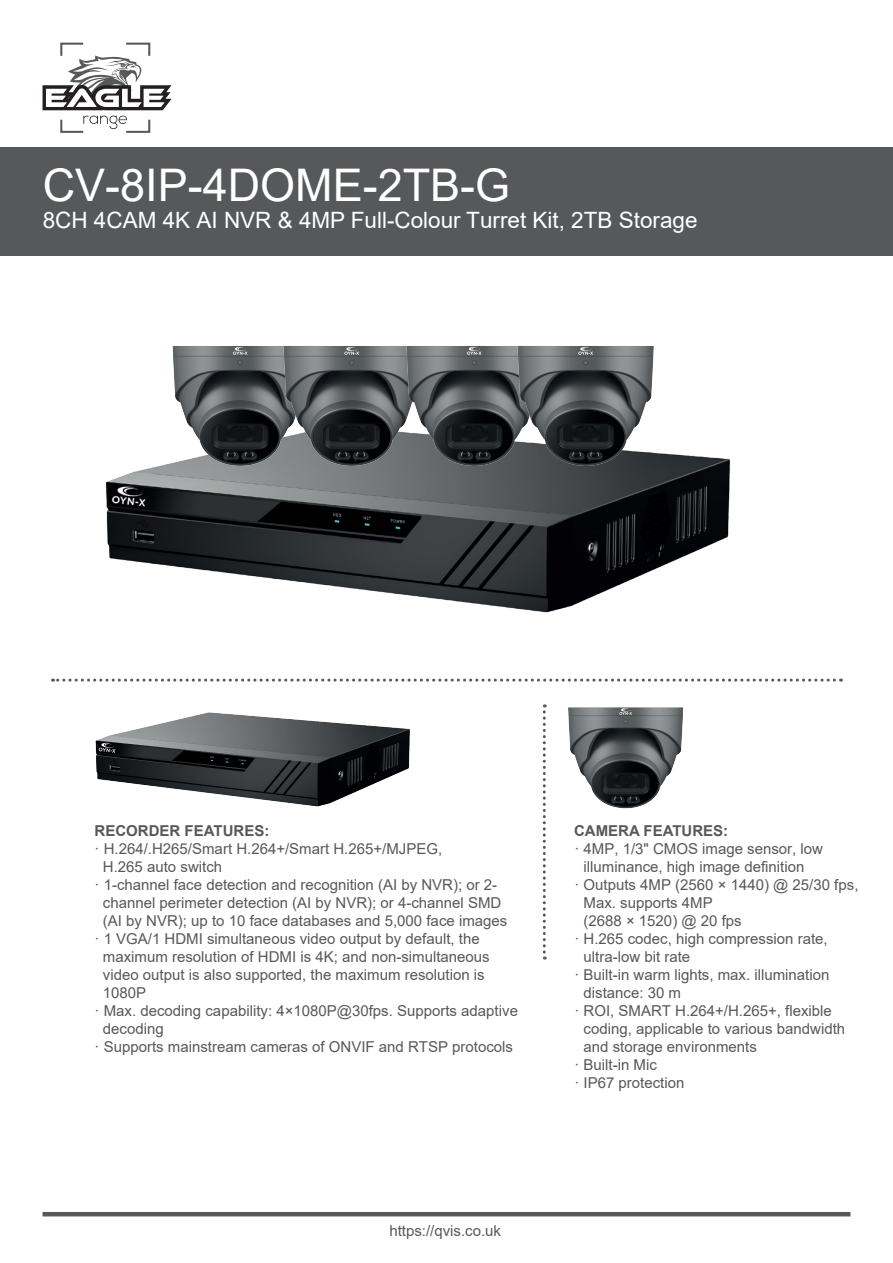
<style>
.page{position:relative;width:893px;height:1263px;background:#fff}
.page>*{position:absolute;margin:0;border:0;box-sizing:border-box;transform-origin:0 0}
.t1{font:45px "Arial";color:#fff}
.t2{font:22.5px "Arial";color:#fff}
.t3{font:15px "Arial";color:#57585a}
.t4{font:15px "Arial";color:#57585a}
.t5{font:700 15px "Arial";color:#57585a}
.s1{font-style:inherit}
</style>
<div class="page">
<div style="left:0;top:147px;width:893px;height:108px;background:#57585a"></div>
<hr style="left:43px;top:1212px;width:807px;height:4px;background:#57585a">
<svg style="left:43px;top:43px;width:129px;height:90px"></svg>
<svg style="left:543px;top:704px;width:3px;height:255px"></svg>
<svg style="left:53px;top:679px;width:781px;height:3px"></svg>
<img style="left:106px;top:453px;width:625px;height:160px">
<img style="left:95px;top:712px;width:315px;height:95px">
<img style="left:169px;top:346px;width:112px;height:123px">
<img style="left:281px;top:346px;width:122px;height:123px">
<img style="left:403px;top:346px;width:112px;height:123px">
<img style="left:515px;top:346px;width:141px;height:123px">
<img style="left:568px;top:707px;width:116px;height:102px">
<p class="t1" style="left:43px;top:154px;width:469px">CV-8IP-4DOME-2TB-<span class="s1">G</span></p>
<p class="t2" style="left:43px;top:204px;width:656px">8CH 4CAM 4K AI NVR &amp; 4MP Full-Colour Turret Kit, 2TB Storage</p>
<p class="t5" style="left:95px;top:820px;width:176px">RECORDER FEATURES:</p>
<p class="t3" style="left:95px;top:838px;width:349px"><span class="s1">·</span> H.264/.H265/Smart H.264+/Smart H.265+/MJPEG,</p>
<p class="t3" style="left:103px;top:856px;width:121px">H.265 auto switch</p>
<p class="t3" style="left:95px;top:874px;width:404px"><span class="s1">·</span> 1-channel face detection and recognition (AI by NVR); or 2-</p>
<p class="t3" style="left:103px;top:892px;width:400px">channel perimeter detection (AI by NVR); or 4-channel SMD</p>
<p class="t3" style="left:103px;top:910px;width:406px">(AI by NVR); up to 10 face databases and 5,000 face images</p>
<p class="t3" style="left:95px;top:928px;width:387px"><span class="s1">·</span> 1 VGA/1 HDMI simultaneous video output by default, the</p>
<p class="t3" style="left:103px;top:946px;width:388px">maximum resolution of HDMI is 4K; and non-simultaneous</p>
<p class="t3" style="left:103px;top:964px;width:383px">video output is also supported, the maximum resolution is</p>
<p class="t3" style="left:103px;top:982px;width:45px">1080P</p>
<p class="t3" style="left:95px;top:1000px;width:425px"><span class="s1">·</span> Max. decoding capability: 4×1080P@30fps. Supports adaptive</p>
<p class="t3" style="left:103px;top:1018px;width:62px">decoding</p>
<p class="t3" style="left:95px;top:1036px;width:420px"><span class="s1">·</span> Supports mainstream cameras of ONVIF and RTSP protocols</p>
<p class="t3" style="left:389px;top:1220px;width:113px"><span class="s1">https://</span>qvis.co.uk</p>
<p class="t5" style="left:574px;top:820px;width:156px">CAMERA FEATURES:</p>
<p class="t4" style="left:574px;top:838px;width:250px">· 4MP, 1/3" CMOS image sensor, low</p>
<p class="t4" style="left:583px;top:856px;width:222px">illuminance, high image definition</p>
<p class="t4" style="left:574px;top:874px;width:286px">· Outputs 4MP (2560 × 1440) @ 25/30 fps,</p>
<p class="t4" style="left:583px;top:892px;width:131px">Max. supports 4MP</p>
<p class="t4" style="left:583px;top:910px;width:160px">(2688 × 1520) @ 20 fps</p>
<p class="t4" style="left:574px;top:928px;width:255px">· H.265 codec, high compression rate,</p>
<p class="t4" style="left:583px;top:946px;width:108px">ultra-low bit rate</p>
<p class="t4" style="left:574px;top:964px;width:257px">· Built-in warm lights, max. illumination</p>
<p class="t4" style="left:583px;top:982px;width:99px">distance: 30 m</p>
<p class="t4" style="left:574px;top:1000px;width:259px">· ROI, SMART H.264+/H.265+, flexible</p>
<p class="t4" style="left:583px;top:1018px;width:263px">coding, applicable to various bandwidth</p>
<p class="t4" style="left:583px;top:1036px;width:175px">and storage environments</p>
<p class="t4" style="left:574px;top:1054px;width:84px">· Built-in Mic</p>
<p class="t4" style="left:574px;top:1072px;width:112px">· IP67 protection</p>
</div>
